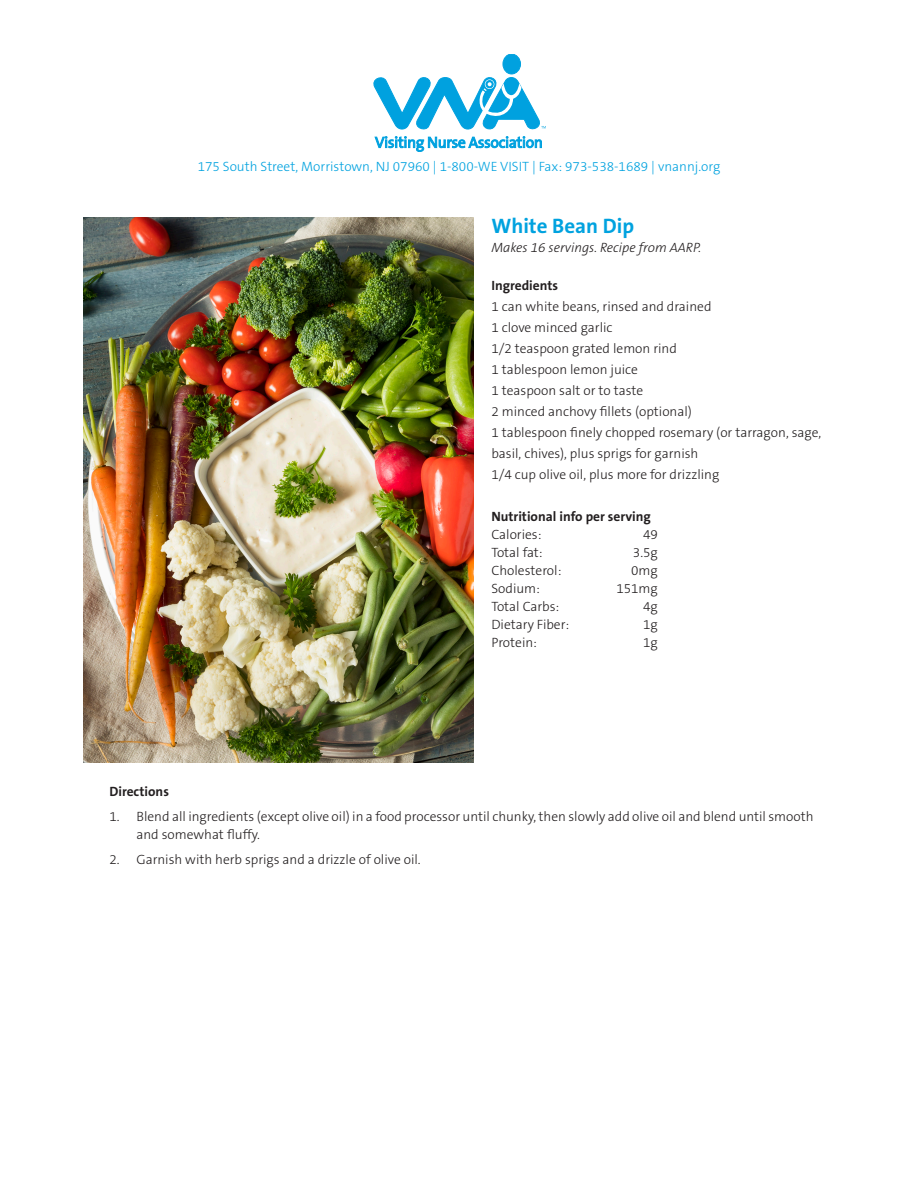
<style>
.page{position:relative;width:918px;height:1188px;background:#fff}
.page>*{position:absolute;margin:0;border:0;box-sizing:border-box;transform-origin:0 0}
.t1{font:700 21px "The Sans B7";color:#00a2df}
.t2{font:300 13.5px/21px "The Sans B3";color:#231f20}
.t3{font:300 13.5px "The Sans B3";color:#00a2df}
.t4{font:700 13.5px "The Sans B7";color:#231f20}
.t5{font:italic 300 13.5px "The Sans B3";color:#231f20}
</style>
<div class="page">
<div style="left:503px;top:54px;width:18px;height:20px;background:#00a1df;border-radius:50%"></div>
<div style="left:503px;top:54px;width:18px;height:20px;border:1px solid #00a1df;border-radius:50%"></div>
<svg style="left:374px;top:74px;width:172px;height:78px"></svg>
<img style="left:84px;top:217px;width:389px;height:545px">
<p class="t3" style="left:198px;top:159px;width:524px">175 South Street, Morristown, NJ 07960 | 1-800-WE VISIT | Fax: 973-538-1689 | vnannj.org</p>
<p class="t1" style="left:491px;top:214px;width:144px">White Bean Dip</p>
<p class="t5" style="left:491px;top:240px;width:211px">Makes 16 servings. Recipe from AARP.</p>
<p class="t4" style="left:491px;top:278px;width:68px">Ingredients</p>
<p class="t2" style="left:491px;top:296px;width:222px">1 can white beans, rinsed and drained</p>
<p class="t2" style="left:491px;top:317px;width:123px">1 clove minced garlic</p>
<p class="t2" style="left:491px;top:338px;width:187px">1/2 teaspoon grated lemon rind</p>
<p class="t2" style="left:491px;top:359px;width:148px">1 tablespoon lemon juice</p>
<p class="t2" style="left:491px;top:380px;width:154px">1 teaspoon salt or to taste</p>
<p class="t2" style="left:491px;top:401px;width:202px">2 minced anchovy fillets (optional)</p>
<p class="t2" style="left:491px;top:422px;width:332px">1 tablespoon finely chopped rosemary (or tarragon, sage, basil, chives), plus sprigs for garnish</p>
<p class="t2" style="left:491px;top:464px;width:229px">1/4 cup olive oil, plus more for drizzling</p>
<p class="t4" style="left:491px;top:509px;width:161px">Nutritional info per serving</p>
<p class="t2" style="left:491px;top:524px;width:52px">Calories:</p>
<p class="t2" style="left:643px;top:524px;width:16px">49</p>
<p class="t2" style="left:491px;top:542px;width:53px">Total fat:</p>
<p class="t2" style="left:633px;top:542px;width:26px">3.5g</p>
<p class="t2" style="left:491px;top:560px;width:72px">Cholesterol:</p>
<p class="t2" style="left:631px;top:560px;width:28px">0mg</p>
<p class="t2" style="left:491px;top:578px;width:50px">Sodium:</p>
<p class="t2" style="left:616px;top:578px;width:43px">151mg</p>
<p class="t2" style="left:491px;top:596px;width:70px">Total Carbs:</p>
<p class="t2" style="left:643px;top:596px;width:16px">4g</p>
<p class="t2" style="left:491px;top:614px;width:79px">Dietary Fiber:</p>
<p class="t2" style="left:643px;top:614px;width:16px">1g</p>
<p class="t2" style="left:491px;top:632px;width:47px">Protein:</p>
<p class="t2" style="left:643px;top:632px;width:16px">1g</p>
<p class="t4" style="left:109px;top:784px;width:61px">Directions</p>
<p class="t2" style="left:136px;top:808px;width:679px;line-height:18px;text-indent:-27px">1. Blend all ingredients (except olive oil) in a food processor until chunky, then slowly add olive oil and blend until smooth and somewhat fluffy.</p>
<p class="t2" style="left:109px;top:849px;width:313px">2. Garnish with herb sprigs and a drizzle of olive oil.</p>
</div>
